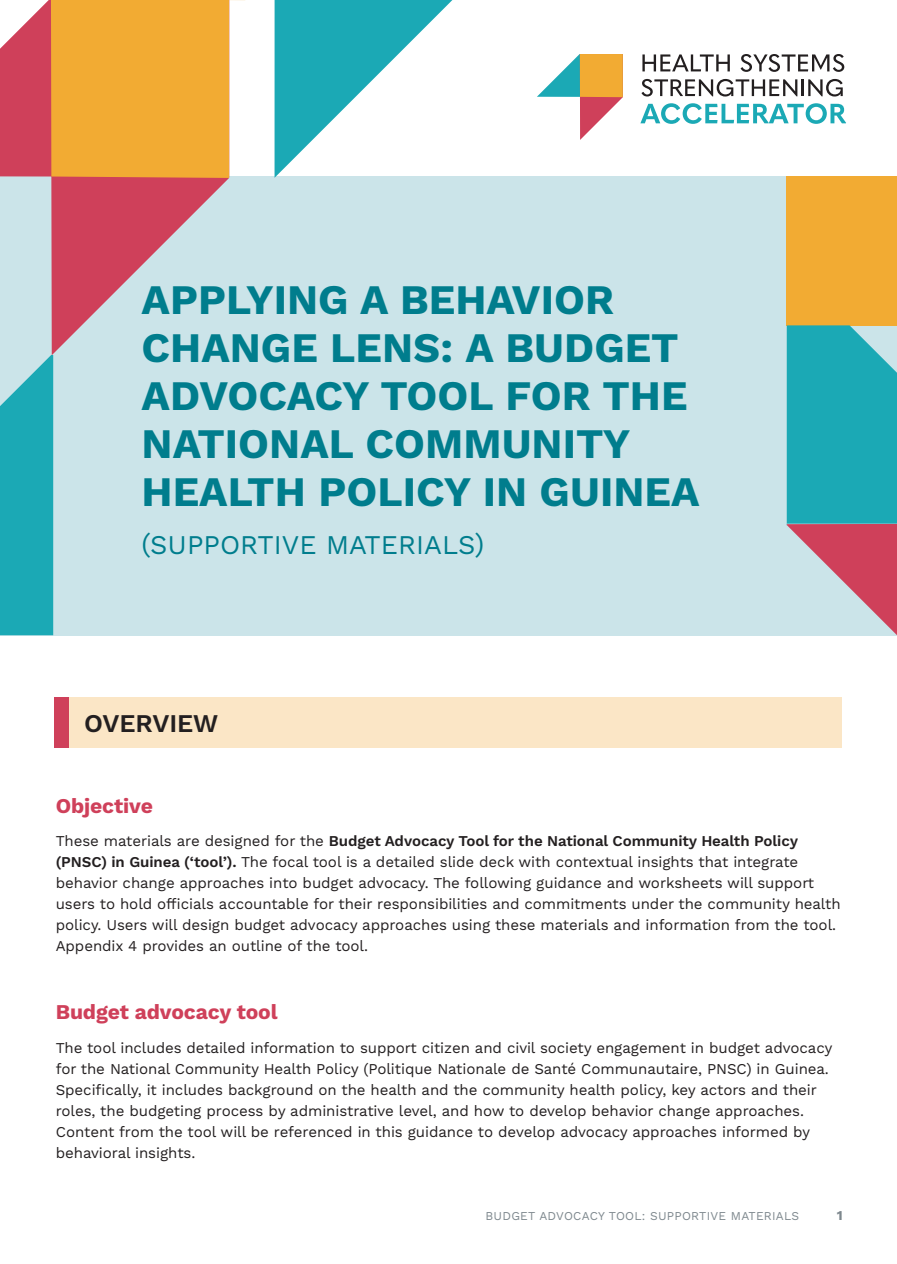
<style>
.page{position:relative;width:897px;height:1264px;background:#fff}
.page>*{position:absolute;margin:0;border:0;box-sizing:border-box;transform-origin:0 0}
.t1{font:700 42px/48px "Work Sans";color:#007d8d}
.t2{font:27px "Work Sans";color:#007d8d}
.t3{font:600 25.5px "Work Sans";letter-spacing:-.005em;color:#231f20}
.t4{font:700 21px "Work Sans";letter-spacing:-.005em;color:#cf405a}
.t5{font:15px/21px "Work Sans";letter-spacing:-.005em;color:#231f20}
.t6{font:700 13.5px "Work Sans";color:#7d878d}
.t7{font:12px "Work Sans";letter-spacing:.02em;color:#7e888e}
.s1{font-weight:600}
</style>
<div class="page">
<div style="left:54px;top:697px;width:787px;height:50px;background:#fbe6c6"></div>
<div style="left:54px;top:697px;width:15px;height:50px;background:#cf405a"></div>
<div style="left:0;top:149px;width:896px;height:486px;background:#cbe4e9"></div>
<div style="left:0;top:0;width:896px;height:176px;background:#fff"></div>
<svg style="left:537px;top:54px;width:85px;height:86px"></svg>
<div style="left:580px;top:54px;width:42px;height:43px;background:#f2ab33"></div>
<svg style="left:642px;top:54px;width:87px;height:17px"></svg>
<svg style="left:740px;top:54px;width:104px;height:18px"></svg>
<svg style="left:640px;top:103px;width:206px;height:21px"></svg>
<svg style="left:641px;top:79px;width:201px;height:18px"></svg>
<svg style="left:51px;top:178px;width:178px;height:177px"></svg>
<svg style="left:0;top:0;width:245px;height:178px;background:#ec9d4d"></svg>
<svg style="left:0;top:355px;width:53px;height:280px;background:#2aaeb9"></svg>
<div style="left:786px;top:176px;width:110px;height:150px;background:#f2ab33"></div>
<svg style="left:786px;top:325px;width:110px;height:309px"></svg>
<svg style="left:274px;top:0;width:178px;height:178px"></svg>
<p class="t1" style="left:141px;top:278px;width:559px">APPLYING A BEHAVIOR<br>CHANGE LENS: A BUDGET<br>ADVOCACY TOOL FOR THE<br>NATIONAL COMMUNITY<br>HEALTH POLICY IN GUINEA</p>
<p class="t2" style="left:141px;top:529px;width:344px">(SUPPORTIVE MATERIALS)</p>
<p class="t3" style="left:84px;top:708px;width:136px">OVERVIEW</p>
<p class="t4" style="left:56px;top:793px;width:99px">Objective</p>
<p class="t5" style="left:56px;top:831px;width:786px">These materials are designed for the <span class="s1">Budget Advocacy Tool for the National Community Health Policy (PNSC) in Guinea (‘tool’).</span> The focal tool is a detailed slide deck with contextual insights that integrate behavior change approaches into budget advocacy. The following guidance and worksheets will support users to hold officials accountable for their responsibilities and commitments under the community health policy. Users will design budget advocacy approaches using these materials and information from the tool.<br>Appendix 4 provides an outline of the tool.</p>
<p class="t4" style="left:56px;top:999px;width:223px">Budget advocacy tool</p>
<p class="t5" style="left:56px;top:1038px;width:778px">The tool includes detailed information to support citizen and civil society engagement in budget advocacy for the National Community Health Policy (Politique Nationale de Santé Communautaire, PNSC) in Guinea.<br>Specifically, it includes background on the health and the community health policy, key actors and their roles, the budgeting process by administrative level, and how to develop behavior change approaches.<br>Content from the tool will be referenced in this guidance to develop advocacy approaches informed by behavioral insights.</p>
<p class="t7" style="left:485px;top:1209px;width:315px">BUDGET ADVOCACY TOOL: SUPPORTIVE MATERIALS</p>
<p class="t6" style="left:836px;top:1207px;width:7px">1</p>
</div>
